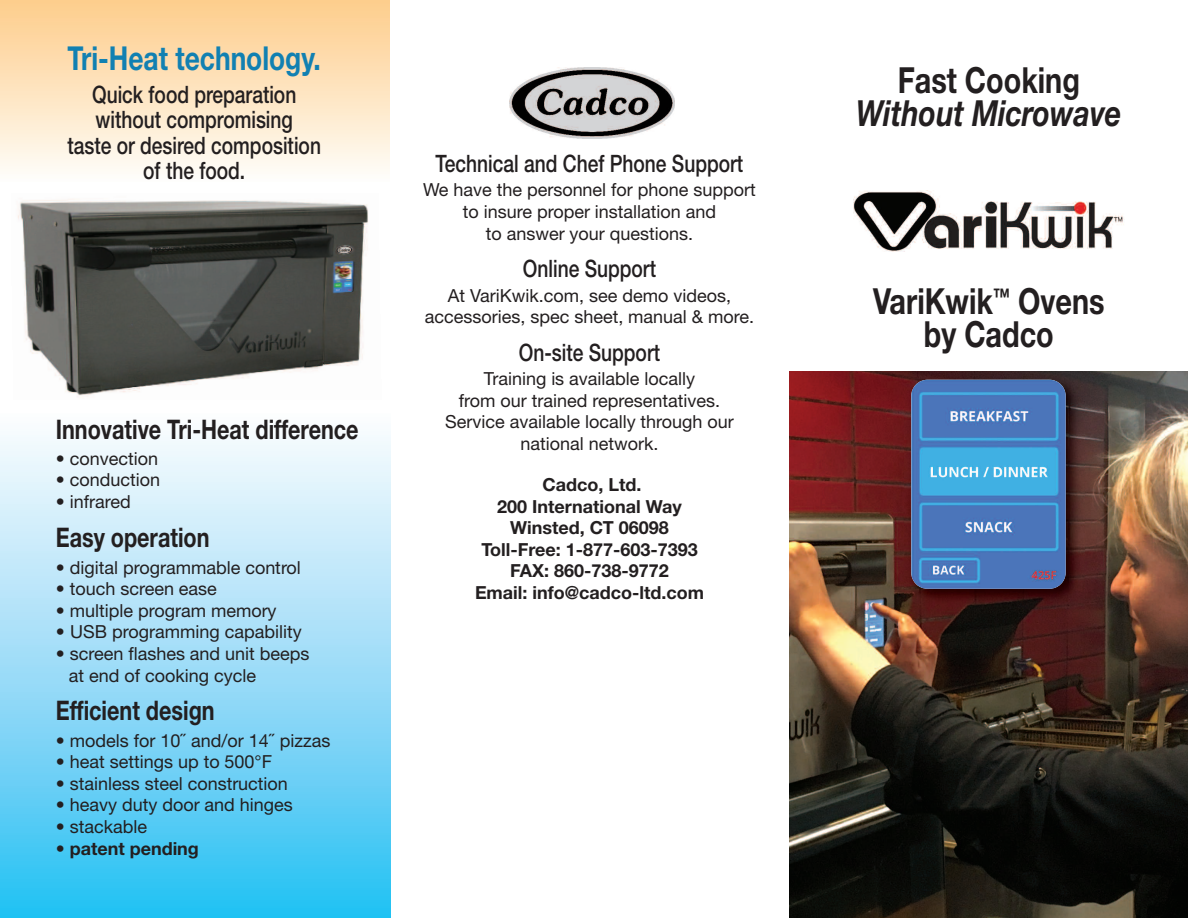
<style>
.page{position:relative;width:1188px;height:918px;background:#fff}
.page>*{position:absolute;margin:0;border:0;box-sizing:border-box;transform-origin:0 0}
.t1{font:700 36px/33px "Helvetica Neue";color:#231f20;text-align:center;scale:.8 1}
.t2{font:italic 700 36px "Helvetica Neue";color:#231f20;scale:.8 1}
.t3{font:700 33px "Helvetica Neue";color:#1180b2;scale:.8 1}
.t4{font:700 27px "Helvetica Neue";color:#231f20;scale:.8 1}
.t5{font:500 24px/25.5px "Helvetica Neue";color:#231f20;text-align:center;scale:.8 1}
.t6{font:18px/21.6px "Helvetica Neue";color:#231f20;text-align:center}
.t7{font:700 18px/21.6px "Helvetica Neue";color:#231f20;text-align:center}
.s1{font-family:"Helvetica"}
.s2{font-weight:400}
</style>
<div class="page">
<img style="left:789px;top:371px;width:399px;height:547px">
<div style="left:0;top:413px;width:391px;height:505px;background:linear-gradient(to bottom,#fffcfe,#2cbff3)"></div>
<img style="left:18px;top:199px;width:350px;height:199px">
<div style="left:0;top:0;width:390px;height:181px;background:linear-gradient(to bottom,#fdcc8a,#fefdf9)"></div>
<img style="left:905px;top:373px;width:180px;height:235px">
<img style="left:911px;top:380px;width:155px;height:209px;border-radius:16px">
<img style="left:854px;top:191px;width:270px;height:60px">
<img style="left:510px;top:68px;width:165px;height:71px">
<h2 class="t3" style="left:68px;top:46px;width:318px">Tri-Heat technology.</h2>
<h3 class="t5" style="left:67px;top:84px;width:318px">Quick food preparation without compromising<br>taste or desired composition of the food.</h3>
<h3 class="t4" style="left:56px;top:420px;width:380px">Innovative Tri-Heat difference</h3>
<p class="t6" style="left:56px;top:449px;width:104px">• convection</p>
<p class="t6" style="left:56px;top:471px;width:106px">• conduction</p>
<p class="t6" style="left:56px;top:493px;width:76px">• infrared</p>
<h3 class="t4" style="left:56px;top:527px;width:194px">Easy operation</h3>
<p class="t6" style="left:56px;top:558px;width:247px">• digital programmable control</p>
<p class="t6" style="left:56px;top:580px;width:163px">• touch screen ease</p>
<p class="t6" style="left:56px;top:601px;width:222px">• multiple program memory</p>
<p class="t6" style="left:56px;top:623px;width:247px">• USB programming capability</p>
<p class="t6" style="left:69px;top:644px;width:242px;text-align:left;text-indent:-13px">• screen flashes and unit beeps at end of cooking cycle</p>
<h3 class="t4" style="left:56px;top:701px;width:200px">Efficient design</h3>
<p class="t6" style="left:56px;top:731px;width:276px">• models for 10<span class="s1">˝</span> and/or 14<span class="s1">˝</span> pizzas</p>
<p class="t6" style="left:56px;top:753px;width:218px">• heat settings up to 500°F</p>
<p class="t6" style="left:56px;top:774px;width:234px">• stainless steel construction</p>
<p class="t6" style="left:56px;top:796px;width:239px">• heavy duty door and hinges</p>
<p class="t6" style="left:56px;top:817px;width:93px">• stackable</p>
<p class="t7" style="left:56px;top:839px;width:145px"><span class="s2">•</span> patent pending</p>
<h3 class="t5" style="left:436px;top:153px;width:386px">Technical and Chef Phone Support</h3>
<p class="t6" style="left:423px;top:181px;width:334px">We have the personnel for phone support to insure proper installation and<br>to answer your questions.</p>
<h3 class="t5" style="left:523px;top:258px;width:168px">Online Support</h3>
<p class="t6" style="left:425px;top:286px;width:331px">At VariKwik.com, see demo videos, accessories, spec sheet, manual &amp; more.</p>
<h3 class="t5" style="left:519px;top:342px;width:178px">On-site Support</h3>
<p class="t6" style="left:445px;top:370px;width:290px">Training is available locally<br>from our trained representatives.<br>Service available locally through our national network.</p>
<p class="t7" style="left:475px;top:475px;width:230px">Cadco, Ltd.<br>200 International Way<br>Winsted, CT 06098<br>Toll-Free: 1-877-603-7393<br>FAX: 860-738-9772<br>Email: info@cadco-ltd.com</p>
<h1 class="t1" style="left:898px;top:67px;width:229px">Fast Cooking</h1>
<h1 class="t2" style="left:856px;top:101px;width:333px">Without Microwave</h1>
<h1 class="t1" style="left:873px;top:288px;width:291px">VariKwik<sup>™</sup> Ovens by Cadco</h1>
</div>
